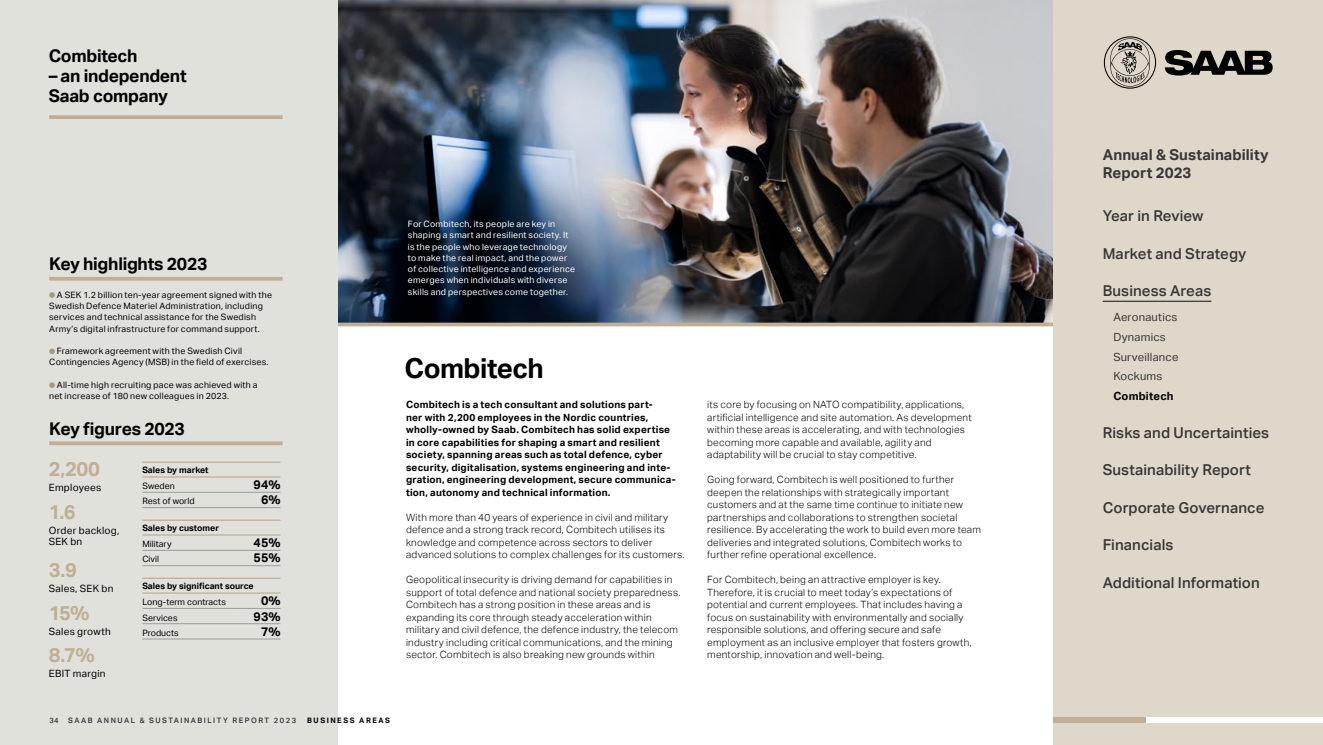
<style>
.page{position:relative;width:1323px;height:745px;background:#fff}
.page>*{position:absolute;margin:0;border:0;box-sizing:border-box;transform-origin:0 0}
.t1{font:700 27.5px "Aktiv Grotesk";letter-spacing:-.02em;color:#000}
.t2{font:700 20px "Aktiv Grotesk";color:#beaf96}
.t3{font:700 17.5px/20px "Aktiv Grotesk";letter-spacing:-.015em;color:#000}
.t4{font:500 15px "Aktiv Grotesk";letter-spacing:.005em;color:#373737}
.t5{font:700 15px/18.8px "Aktiv Grotesk";letter-spacing:.005em;color:#373737}
.t6{font:700 12.5px "Aktiv Grotesk";color:#000}
.t7{font:11.25px/19.8px "Aktiv Grotesk";letter-spacing:.02em;color:#373737}
.t8{font:700 11.25px "Aktiv Grotesk";letter-spacing:.015em;color:#000}
.t9{font:300 10px/12.5px "Aktiv Grotesk";letter-spacing:.025em;color:#000}
.t10{font:700 10px/12.5px "Aktiv Grotesk";letter-spacing:.02em;color:#000}
.t11{font:10px/11.2px "Aktiv Grotesk";letter-spacing:.025em;color:#000}
.t12{font:8.75px/11.2px "Aktiv Grotesk";letter-spacing:.025em;color:#000}
.t13{font:8.75px/11.2px "Aktiv Grotesk";letter-spacing:.025em;color:#fff}
.t14{font:8.75px "Aktiv Grotesk";letter-spacing:.005em;color:#000}
.t15{font:700 8.75px "Aktiv Grotesk";color:#000}
.t16{font:500 7.5px "Aktiv Grotesk";letter-spacing:.2em;color:#333}
.t17{font:700 7.5px "Aktiv Grotesk";letter-spacing:.2em;color:#000}
</style>
<div class="page">
<img style="left:338px;top:0;width:715px;height:322px">
<svg style="left:338px;top:322px;width:715px;height:4px;background:#a69b87"></svg>
<div style="left:0;top:0;width:338px;height:744px;background:#e1e1dc"></div>
<svg style="left:49px;top:441px;width:234px;height:4px"></svg>
<hr style="left:142px;top:491px;width:96px;height:1px;background:#9b9b9b">
<hr style="left:142px;top:507px;width:96px;height:1px;background:#9b9b9b">
<hr style="left:142px;top:549px;width:96px;height:1px;background:#9b9b9b">
<hr style="left:142px;top:565px;width:96px;height:1px;background:#9b9b9b">
<hr style="left:142px;top:607px;width:96px;height:1px;background:#9b9b9b">
<hr style="left:142px;top:623px;width:96px;height:1px;background:#9b9b9b">
<hr style="left:142px;top:638px;width:96px;height:1px;background:#9b9b9b">
<hr style="left:238px;top:491px;width:43px;height:1px;background:#9b9b9b">
<hr style="left:238px;top:507px;width:43px;height:1px;background:#9b9b9b">
<hr style="left:238px;top:549px;width:43px;height:1px;background:#9b9b9b">
<hr style="left:238px;top:565px;width:43px;height:1px;background:#9b9b9b">
<hr style="left:238px;top:607px;width:43px;height:1px;background:#9b9b9b">
<hr style="left:238px;top:623px;width:43px;height:1px;background:#9b9b9b">
<hr style="left:238px;top:638px;width:43px;height:1px;background:#9b9b9b">
<hr style="left:142px;top:461px;width:96px;height:1px;background:#beaf96">
<hr style="left:238px;top:461px;width:43px;height:1px;background:#beaf96">
<hr style="left:142px;top:476px;width:96px;height:1px;background:#beaf96">
<hr style="left:238px;top:476px;width:43px;height:1px;background:#beaf96">
<hr style="left:142px;top:519px;width:96px;height:1px;background:#beaf96">
<hr style="left:238px;top:519px;width:43px;height:1px;background:#beaf96">
<hr style="left:142px;top:534px;width:96px;height:1px;background:#beaf96">
<hr style="left:238px;top:534px;width:43px;height:1px;background:#beaf96">
<hr style="left:142px;top:577px;width:96px;height:1px;background:#beaf96">
<hr style="left:238px;top:577px;width:43px;height:1px;background:#beaf96">
<hr style="left:142px;top:592px;width:96px;height:1px;background:#beaf96">
<hr style="left:238px;top:592px;width:43px;height:1px;background:#beaf96">
<svg style="left:49px;top:115px;width:234px;height:4px"></svg>
<svg style="left:49px;top:292px;width:6px;height:6px"></svg>
<svg style="left:49px;top:348px;width:6px;height:6px"></svg>
<svg style="left:49px;top:382px;width:6px;height:6px"></svg>
<hr style="left:49px;top:277px;width:234px;height:3px;background:#beaf96">
<div style="left:1053px;top:0;width:270px;height:744px;background:#dfd7ca"></div>
<svg style="left:1165px;top:50px;width:108px;height:25px"></svg>
<svg style="left:1104px;top:36px;width:52px;height:53px"></svg>
<div style="left:1053px;top:716px;width:270px;height:6px;background:#fff"></div>
<div style="left:1053px;top:716px;width:92px;height:6px;background:#beaf96"></div>
<hr style="left:1103px;top:300px;width:108px;height:2px;background:#373737">
<h3 class="t3" style="left:49px;top:46px;width:90px">Combitech</h3>
<h3 class="t3" style="left:49px;top:66px;width:140px">– an independent<br>Saab company</h3>
<h3 class="t3" style="left:49px;top:254px;width:160px">Key highlights 2023</h3>
<p class="t12" style="left:49px;top:289px;width:224px;text-indent:8px">A SEK 1.2 billion ten-year agreement signed with the Swedish Defence Materiel Administration, including services and technical assistance for the Swedish Army’s digital infrastructure for command support.</p>
<p class="t12" style="left:49px;top:345px;width:221px;text-indent:8px">Framework agreement with the Swedish Civil<br>Contingencies Agency (MSB) in the field of exercises.</p>
<p class="t12" style="left:49px;top:379px;width:210px;text-indent:8px">All-time high recruiting pace was achieved with a net increase of 180 new colleagues in 2023.</p>
<h3 class="t3" style="left:49px;top:419px;width:137px">Key figures 2023</h3>
<p class="t15" style="left:142px;top:464px;width:68px">Sales by market</p>
<p class="t12" style="left:142px;top:480px;width:34px">Sweden</p>
<p class="t6" style="left:254px;top:477px;width:28px">94%</p>
<p class="t14" style="left:142px;top:496px;width:54px">Rest of world</p>
<p class="t6" style="left:261px;top:492px;width:21px">6%</p>
<p class="t15" style="left:142px;top:522px;width:78px">Sales by customer</p>
<p class="t14" style="left:142px;top:538px;width:31px">Military</p>
<p class="t6" style="left:254px;top:535px;width:28px">45%</p>
<p class="t12" style="left:142px;top:553px;width:18px">Civil</p>
<p class="t6" style="left:254px;top:550px;width:28px">55%</p>
<p class="t15" style="left:142px;top:580px;width:113px">Sales by significant source</p>
<p class="t14" style="left:142px;top:596px;width:85px">Long-term contracts</p>
<p class="t6" style="left:261px;top:593px;width:21px">0%</p>
<p class="t14" style="left:142px;top:612px;width:37px">Services</p>
<p class="t6" style="left:254px;top:608px;width:28px">93%</p>
<p class="t14" style="left:142px;top:627px;width:38px">Products</p>
<p class="t6" style="left:261px;top:623px;width:21px">7%</p>
<h2 class="t2" style="left:49px;top:457px;width:53px">2,200</h2>
<p class="t11" style="left:49px;top:481px;width:54px">Employees</p>
<h2 class="t2" style="left:49px;top:500px;width:28px">1.6</h2>
<p class="t11" style="left:49px;top:524px;width:72px">Order backlog,<br>SEK bn</p>
<h2 class="t2" style="left:49px;top:558px;width:30px">3.9</h2>
<p class="t11" style="left:49px;top:582px;width:66px">Sales, SEK bn</p>
<h2 class="t2" style="left:49px;top:601px;width:42px">15%</h2>
<p class="t11" style="left:49px;top:625px;width:64px">Sales growth</p>
<h2 class="t2" style="left:49px;top:642px;width:48px">8.7%</h2>
<p class="t11" style="left:49px;top:667px;width:58px">EBIT margin</p>
<p class="t16" style="left:50px;top:715px;width:10px">34</p>
<p class="t16" style="left:68px;top:715px;width:230px">SAAB ANNUAL &amp; SUSTAINABILITY REPORT 2023</p>
<p class="t17" style="left:307px;top:715px;width:84px">BUSINESS AREAS</p>
<p class="t13" style="left:408px;top:218px;width:169px">For Combitech, its people are key in shaping a smart and resilient society. It is the people who leverage technology to make the real impact, and the power of collective intelligence and experience emerges when individuals with diverse skills and perspectives come together.</p>
<h1 class="t1" style="left:404px;top:352px;width:141px">Combitech</h1>
<p class="t10" style="left:406px;top:398px;width:271px">Combitech is a tech consultant and solutions part-<br>ner with 2,200 employees in the Nordic countries, wholly-owned by Saab. Combitech has solid expertise in core capabilities for shaping a smart and resilient society, spanning areas such as total defence, cyber security, digitalisation, systems engineering and inte&shy;gration, engineering development, secure communica&shy;tion, autonomy and technical information.</p>
<p class="t9" style="left:406px;top:510px;width:280px">With more than 40 years of experience in civil and military defence and a strong track record, Combitech utilises its knowledge and competence across sectors to deliver advanced solutions to complex challenges for its customers.</p>
<p class="t9" style="left:406px;top:573px;width:276px">Geopolitical insecurity is driving demand for capabilities in support of total defence and national society preparedness.<br>Combitech has a strong position in these areas and is expanding its core through steady acceleration within military and civil defence, the defence industry, the telecom industry including critical communications, and the mining sector. Combitech is also breaking new grounds within</p>
<p class="t9" style="left:707px;top:398px;width:266px">its core by focusing on NATO compatibility, applications, artificial intelligence and site automation. As development within these areas is accelerating, and with technologies becoming more capable and available, agility and adaptability will be crucial to stay competitive.</p>
<p class="t9" style="left:707px;top:473px;width:275px">Going forward, Combitech is well positioned to further deepen the relationships with strategically important customers and at the same time continue to initiate new partnerships and collaborations to strengthen societal resilience. By accelerating the work to build even more team deliveries and integrated solutions, Combitech works to further refine operational excellence.</p>
<p class="t9" style="left:707px;top:573px;width:266px">For Combitech, being an attractive employer is key.<br>Therefore, it is crucial to meet today’s expectations of potential and current employees. That includes having a focus on sustainability with environmentally and socially responsible solutions, and offering secure and safe employment as an inclusive employer that fosters growth, mentorship, innovation and well-being.</p>
<h3 class="t5" style="left:1103px;top:145px;width:167px">Annual &amp; Sustainability<br>Report 2023</h3>
<h3 class="t4" style="left:1103px;top:207px;width:102px">Year in Review</h3>
<h3 class="t4" style="left:1103px;top:244px;width:145px">Market and Strategy</h3>
<h3 class="t4" style="left:1103px;top:282px;width:110px">Business Areas</h3>
<p class="t7" style="left:1113px;top:307px;width:67px">Aeronautics<br>Dynamics<br>Surveillance<br>Kockums</p>
<p class="t8" style="left:1113px;top:389px;width:62px">Combitech</p>
<h3 class="t4" style="left:1103px;top:423px;width:168px">Risks and Uncertainties</h3>
<h3 class="t4" style="left:1103px;top:461px;width:150px">Sustainability Report</h3>
<h3 class="t4" style="left:1103px;top:498px;width:163px">Corporate Governance</h3>
<h3 class="t4" style="left:1103px;top:536px;width:72px">Financials</h3>
<h3 class="t4" style="left:1103px;top:573px;width:159px">Additional Information</h3>
</div>
